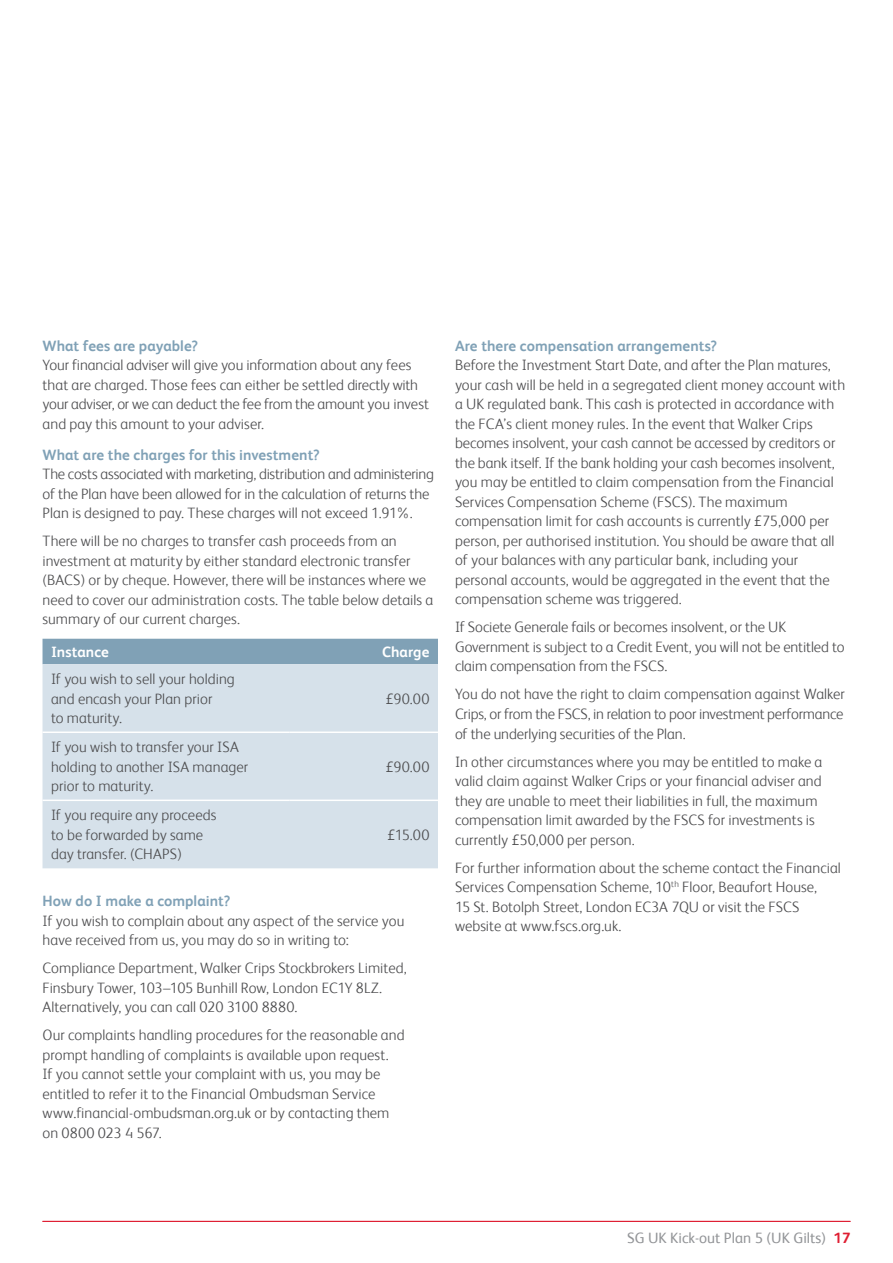
<style>
.page{position:relative;width:893px;height:1263px;background:#fff}
.page>*{position:absolute;margin:0;border:0;box-sizing:border-box;transform-origin:0 0}
.t1{font:300 15px/19.5px "FS Albert";letter-spacing:.005em;color:#4d4d4f}
.t2{font:700 15px "FS Albert";letter-spacing:.005em;color:#80a1b6}
.t3{font:15px "FS Albert";color:#939598}
.t4{font:700 15px "FS Albert";letter-spacing:.005em;color:#fff}
.t5{font:700 15px "FS Albert";color:#df1e32}
.s1{font-family:"Frutiger"}
</style>
<div class="page">
<div style="left:43px;top:639px;width:395px;height:25px;background:#80a1b6"></div>
<div style="left:43px;top:664px;width:395px;height:204px;background:#d6e1ea"></div>
<hr style="left:43px;top:731px;width:246px;height:2px;background:#fff">
<hr style="left:289px;top:731px;width:149px;height:2px;background:#fff">
<hr style="left:43px;top:799px;width:246px;height:2px;background:#fff">
<hr style="left:289px;top:799px;width:149px;height:2px;background:#fff">
<hr style="left:43px;top:1221px;width:807px;height:1px;background:#df1e32">
<p class="t2" style="left:43px;top:337px;width:157px">What fees are payable?</p>
<p class="t1" style="left:43px;top:355px;width:388px">Your financial adviser will give you information about any fees that are charged. Those fees can either be settled directly with your adviser, or we can deduct the fee from the amount you invest and pay this amount to your adviser.</p>
<p class="t2" style="left:43px;top:446px;width:279px">What are the charges for this investment?</p>
<p class="t1" style="left:43px;top:464px;width:393px">The costs associated with marketing, distribution and administering of the Plan have been allowed for in the calculation of returns the<br>Plan is designed to pay. These charges will not exceed 1.91%.</p>
<p class="t1" style="left:43px;top:531px;width:392px">There will be no charges to transfer cash proceeds from an investment at maturity by either standard electronic transfer (BACS) or by cheque. However, there will be instances where we need to cover our administration costs. The table below details a summary of our current charges.</p>
<p class="t4" style="left:51px;top:643px;width:59px">Instance</p>
<p class="t4" style="left:382px;top:643px;width:49px">Charge</p>
<p class="t1" style="left:51px;top:669px;width:185px">If you wish to sell your holding and encash your Plan prior<br>to maturity.</p>
<p class="t1" style="left:385px;top:689px;width:46px"><span class="s1">£</span>90.00</p>
<p class="t1" style="left:51px;top:737px;width:199px">If you wish to transfer your ISA holding to another ISA manager prior to maturity.</p>
<p class="t1" style="left:51px;top:805px;width:167px">If you require any proceeds to be forwarded by same day transfer. (CHAPS)</p>
<p class="t1" style="left:385px;top:757px;width:46px"><span class="s1">£</span>90.00</p>
<p class="t1" style="left:387px;top:825px;width:44px"><span class="s1">£</span>15.00</p>
<p class="t2" style="left:43px;top:892px;width:189px">How do I make a complaint?</p>
<p class="t1" style="left:43px;top:911px;width:363px">If you wish to complain about any aspect of the service you have received from us, you may do so in writing to:</p>
<p class="t1" style="left:43px;top:958px;width:366px">Compliance Department, Walker Crips Stockbrokers Limited,<br>Finsbury Tower, 103–105 Bunhill Row, London EC1Y 8LZ.<br>Alternatively, you can call 020 3100 8880.</p>
<p class="t1" style="left:43px;top:1025px;width:364px">Our complaints handling procedures for the reasonable and prompt handling of complaints is available upon request.<br>If you cannot settle your complaint with us, you may be entitled to refer it to the Financial Ombudsman Service www.financial-ombudsman.org.uk or by contacting them on 0800 023 4 567.</p>
<p class="t2" style="left:455px;top:337px;width:264px">Are there compensation arrangements?</p>
<p class="t1" style="left:455px;top:355px;width:392px">Before the Investment Start Date, and after the Plan matures, your cash will be held in a segregated client money account with a UK regulated bank. This cash is protected in accordance with the FCA’s client money rules. In the event that Walker Crips becomes insolvent, your cash cannot be accessed by creditors or the bank itself. If the bank holding your cash becomes insolvent, you may be entitled to claim compensation from the Financial Services Compensation Scheme (FSCS). The maximum compensation limit for cash accounts is currently <span class="s1">£</span>75,000 per person, per authorised institution. You should be aware that all of your balances with any particular bank, including your personal accounts, would be aggregated in the event that the compensation scheme was triggered.</p>
<p class="t1" style="left:455px;top:617px;width:391px">If Societe Generale fails or becomes insolvent, or the UK<br>Government is subject to a Credit Event, you will not be entitled to claim compensation from the FSCS.</p>
<p class="t1" style="left:455px;top:684px;width:391px;text-align:justify">You do not have the right to claim compensation against Walker Crips, or from the FSCS, in relation to poor investment performance of the underlying securities of the Plan.</p>
<p class="t1" style="left:455px;top:751px;width:369px">In other circumstances where you may be entitled to make a valid claim against Walker Crips or your financial adviser and they are unable to meet their liabilities in full, the maximum compensation limit awarded by the FSCS for investments is currently <span class="s1">£</span>50,000 per person.</p>
<p class="t1" style="left:455px;top:857px;width:387px">For further information about the scheme contact the Financial Services Compensation Scheme, 10<sup>th</sup> Floor, Beaufort House,<br>15 St. Botolph Street, London EC3A 7QU or visit the FSCS website at www.fscs.org.uk.</p>
<p class="t3" style="left:627px;top:1229px;width:201px">SG UK Kick-out Plan 5 (UK Gilts)</p>
<p class="t5" style="left:834px;top:1229px;width:18px">17</p>
</div>
